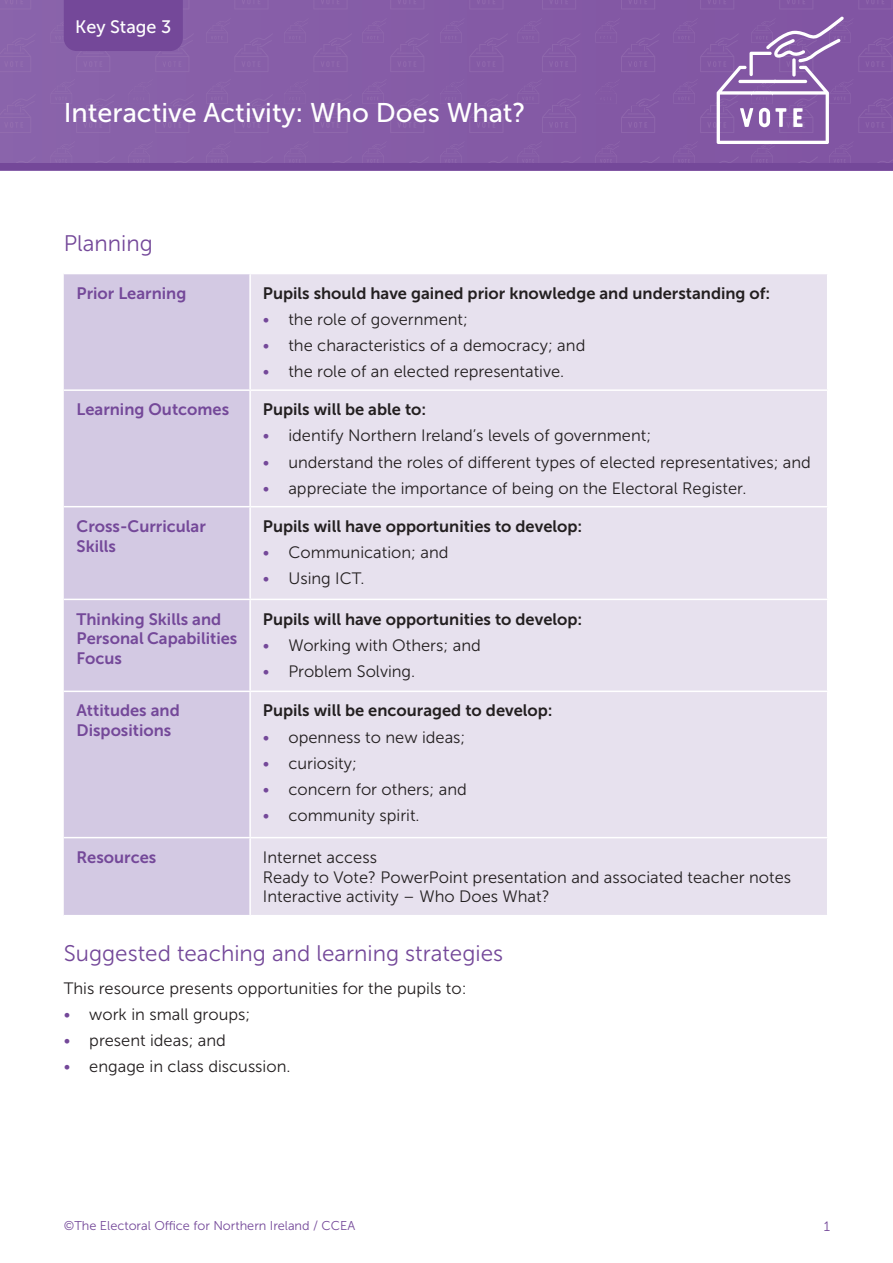
<style>
.page{position:relative;width:893px;height:1263px;background:#fff}
.page>*{position:absolute;margin:0;border:0;box-sizing:border-box;transform-origin:0 0}
.t1{font:27px "Museo Sans 500";color:#fff}
.t2{font:22.5px "Museo Sans 300";color:#744899}
.t3{font:18px "Museo Sans 500";color:#fff}
.Body{font:16.5px "Museo Sans 300";color:#231f20}
.Body-2{font:16.5px "Museo Sans 700";color:#231f20}
.Body-3{font:16.5px/19.8px "Museo Sans 700";color:#744899}
.t4{font:13.5px "Museo Sans 300";color:#744899}
.t5{font:12.75px "Museo Sans 300";color:#744899}
.s1{color:#744899}
</style>
<div class="page">
<div style="left:0;top:0;width:893px;height:170px;background:#855ca6"></div>
<svg style="left:0;top:0;width:31px;height:9px"></svg>
<svg style="left:0;top:34px;width:35px;height:38px"></svg>
<svg style="left:218px;top:34px;width:54px;height:38px"></svg>
<svg style="left:314px;top:38px;width:33px;height:29px"></svg>
<svg style="left:0;top:94px;width:36px;height:39px"></svg>
<svg style="left:50px;top:79px;width:64px;height:54px"></svg>
<svg style="left:155px;top:95px;width:38px;height:38px"></svg>
<svg style="left:221px;top:95px;width:51px;height:38px"></svg>
<svg style="left:314px;top:98px;width:35px;height:35px"></svg>
<svg style="left:50px;top:142px;width:24px;height:21px"></svg>
<svg style="left:16px;top:157px;width:19px;height:6px"></svg>
<svg style="left:95px;top:157px;width:19px;height:6px"></svg>
<svg style="left:175px;top:157px;width:18px;height:6px"></svg>
<svg style="left:254px;top:158px;width:17px;height:5px"></svg>
<div style="left:0;top:163px;width:893px;height:7px;background:#744899"></div>
<svg style="left:716px;top:16px;width:128px;height:128px"></svg>
<img style="left:751px;top:79px;width:25px;height:25px">
<svg style="left:50px;top:0;width:143px;height:72px"></svg>
<div style="left:64px;top:274px;width:185px;height:641px;background:#d3c9e3"></div>
<div style="left:251px;top:274px;width:576px;height:641px;background:#e7e1ee"></div>
<hr style="left:64px;top:389px;width:186px;height:2px;background:#fff">
<hr style="left:250px;top:389px;width:578px;height:2px;background:#fff">
<hr style="left:64px;top:506px;width:186px;height:1px;background:#fff">
<hr style="left:250px;top:506px;width:578px;height:1px;background:#fff">
<hr style="left:64px;top:599px;width:186px;height:1px;background:#fff">
<hr style="left:250px;top:599px;width:578px;height:1px;background:#fff">
<hr style="left:64px;top:691px;width:186px;height:1px;background:#fff">
<hr style="left:250px;top:691px;width:578px;height:1px;background:#fff">
<hr style="left:64px;top:837px;width:186px;height:1px;background:#fff">
<hr style="left:250px;top:837px;width:578px;height:1px;background:#fff">
<p class="t3" style="left:75px;top:17px;width:98px">Key Stage 3</p>
<h2 class="t1" style="left:64px;top:98px;width:463px">Interactive Activity: Who Does What?</h2>
<h1 class="t2" style="left:64px;top:231px;width:91px">Planning</h1>
<p class="Body-3" style="left:77px;top:283px;width:111px">Prior Learning</p>
<p class="Body-2" style="left:263px;top:284px;width:509px">Pupils should have gained prior knowledge and understanding of:</p>
<p class="Body" style="left:263px;top:310px;width:207px"><span class="s1">•</span> the role of government;</p>
<p class="Body" style="left:263px;top:336px;width:324px"><span class="s1">•</span> the characteristics of a democracy; and</p>
<p class="Body" style="left:263px;top:363px;width:303px"><span class="s1">•</span> the role of an elected representative.</p>
<p class="Body-3" style="left:77px;top:400px;width:154px">Learning Outcomes</p>
<p class="Body-2" style="left:263px;top:400px;width:165px">Pupils will be able to:</p>
<p class="Body" style="left:263px;top:427px;width:390px"><span class="s1">•</span> identify Northern Ireland’s levels of government;</p>
<p class="Body" style="left:263px;top:453px;width:550px"><span class="s1">•</span> understand the roles of different types of elected representatives; and</p>
<p class="Body" style="left:263px;top:479px;width:485px"><span class="s1">•</span> appreciate the importance of being on the Electoral Register.</p>
<p class="Body-3" style="left:77px;top:516px;width:131px">Cross-Curricular<br>Skills</p>
<p class="Body-2" style="left:263px;top:517px;width:321px">Pupils will have opportunities to develop:</p>
<p class="Body" style="left:263px;top:543px;width:187px"><span class="s1">•</span> Communication; and</p>
<p class="Body" style="left:263px;top:570px;width:103px"><span class="s1">•</span> Using ICT.</p>
<p class="Body-3" style="left:77px;top:609px;width:162px">Thinking Skills and<br>Personal Capabilities<br>Focus</p>
<p class="Body-2" style="left:263px;top:610px;width:321px">Pupils will have opportunities to develop:</p>
<p class="Body" style="left:263px;top:636px;width:219px"><span class="s1">•</span> Working with Others; and</p>
<p class="Body" style="left:263px;top:662px;width:154px"><span class="s1">•</span> Problem Solving.</p>
<p class="Body-3" style="left:77px;top:701px;width:105px">Attitudes and<br>Dispositions</p>
<p class="Body-2" style="left:263px;top:702px;width:291px">Pupils will be encouraged to develop:</p>
<p class="Body" style="left:263px;top:728px;width:204px"><span class="s1">•</span> openness to new ideas;</p>
<p class="Body" style="left:263px;top:754px;width:95px"><span class="s1">•</span> curiosity;</p>
<p class="Body" style="left:263px;top:780px;width:205px"><span class="s1">•</span> concern for others; and</p>
<p class="Body" style="left:263px;top:807px;width:158px"><span class="s1">•</span> community spirit.</p>
<p class="Body-3" style="left:77px;top:847px;width:81px">Resources</p>
<p class="Body" style="left:263px;top:848px;width:116px">Internet access</p>
<p class="Body" style="left:263px;top:868px;width:530px">Ready to Vote? PowerPoint presentation and associated teacher notes</p>
<p class="Body" style="left:263px;top:888px;width:288px">Interactive activity – Who Does What?</p>
<h1 class="t2" style="left:64px;top:941px;width:441px">Suggested teaching and learning strategies</h1>
<p class="Body" style="left:64px;top:979px;width:404px">This resource presents opportunities for the pupils to:</p>
<p class="Body" style="left:64px;top:1005px;width:188px"><span class="s1">•</span> work in small groups;</p>
<p class="Body" style="left:64px;top:1032px;width:164px"><span class="s1">•</span> present ideas; and</p>
<p class="Body" style="left:64px;top:1058px;width:228px"><span class="s1">•</span> engage in class discussion.</p>
<p class="t5" style="left:64px;top:1219px;width:293px">©The Electoral Office for Northern Ireland / CCEA</p>
<p class="t4" style="left:824px;top:1219px;width:8px">1</p>
</div>
